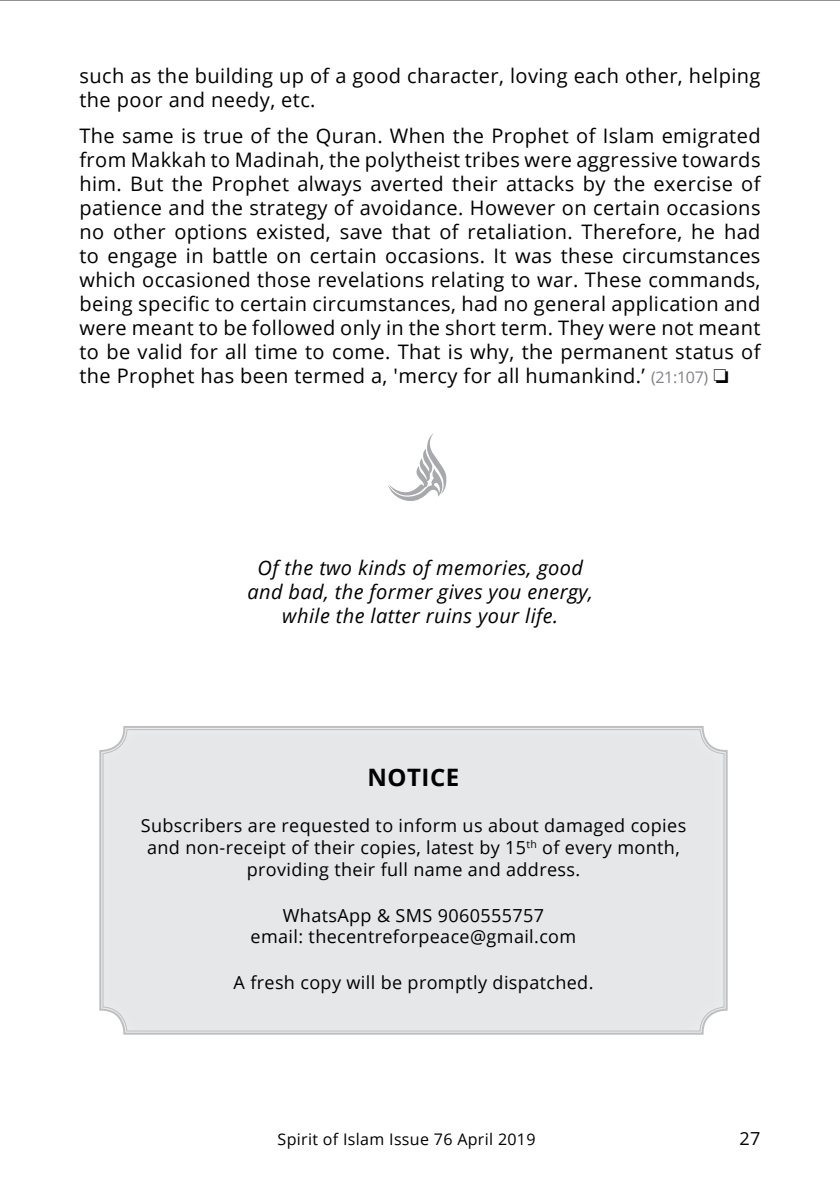
<style>
.page{position:relative;width:840px;height:1191px;background:#fff}
.page>*{position:absolute;margin:0;border:0;box-sizing:border-box;transform-origin:0 0}
.t1{font:700 24px "Open Sans";letter-spacing:.02em;color:#000}
.t2{font:20px/24px "Open Sans";letter-spacing:.02em;color:#000}
.t3{font:italic 20px/24px "Open Sans";letter-spacing:.02em;color:#000;text-align:center}
.t4{font:18px/22px "Open Sans";letter-spacing:.02em;color:#000;text-align:center}
.t5{font:16px "Open Sans";letter-spacing:.02em;color:#000}
.s1{font-size:16px;color:#808285}
</style>
<div class="page">
<hr style="left:0;top:0;width:839px;height:1px;background:#6d6e71">
<div style="left:99px;top:726px;width:629px;height:309px;background:#e6e7e8"></div>
<svg style="left:388px;top:433px;width:59px;height:68px"></svg>
<p class="t2" style="left:79px;top:64px;width:682px">such as the building up of a good character, loving each other, helping the poor and needy, etc.</p>
<p class="t2" style="left:79px;top:123px;width:682px;text-align:justify">The same is true of the Quran. When the Prophet of Islam emigrated from Makkah to Madinah, the polytheist tribes were aggressive towards him. But the Prophet always averted their attacks by the exercise of patience and the strategy of avoidance. However on certain occasions no other options existed, save that of retaliation. Therefore, he had to engage in battle on certain occasions. It was these circumstances which occasioned those revelations relating to war. These commands, being specific to certain circumstances, had no general application and were meant to be followed only in the short term. They were not meant to be valid for all time to come. That is why, the permanent status of the Prophet has been termed a, 'mercy for all humankind.’ <span class="s1">(21:107)</span> □</p>
<p class="t3" style="left:247px;top:555px;width:347px">Of the two kinds of memories, good and bad, the former gives you energy, while the latter ruins your life.</p>
<p class="t1" style="left:367px;top:760px;width:93px">NOTICE</p>
<p class="t4" style="left:141px;top:814px;width:546px">Subscribers are requested to inform us about damaged copies and non-receipt of their copies, latest by 15<sup>th</sup> of every month, providing their full name and address.</p>
<p class="t4" style="left:250px;top:903px;width:327px">WhatsApp &amp; SMS 9060555757<br>email: thecentreforpeace@gmail.com</p>
<p class="t4" style="left:233px;top:970px;width:361px">A fresh copy will be promptly dispatched.</p>
<p class="t5" style="left:277px;top:1128px;width:259px">Spirit of Islam Issue 76 April 2019</p>
<p class="t4" style="left:739px;top:1126px;width:22px">27</p>
</div>
